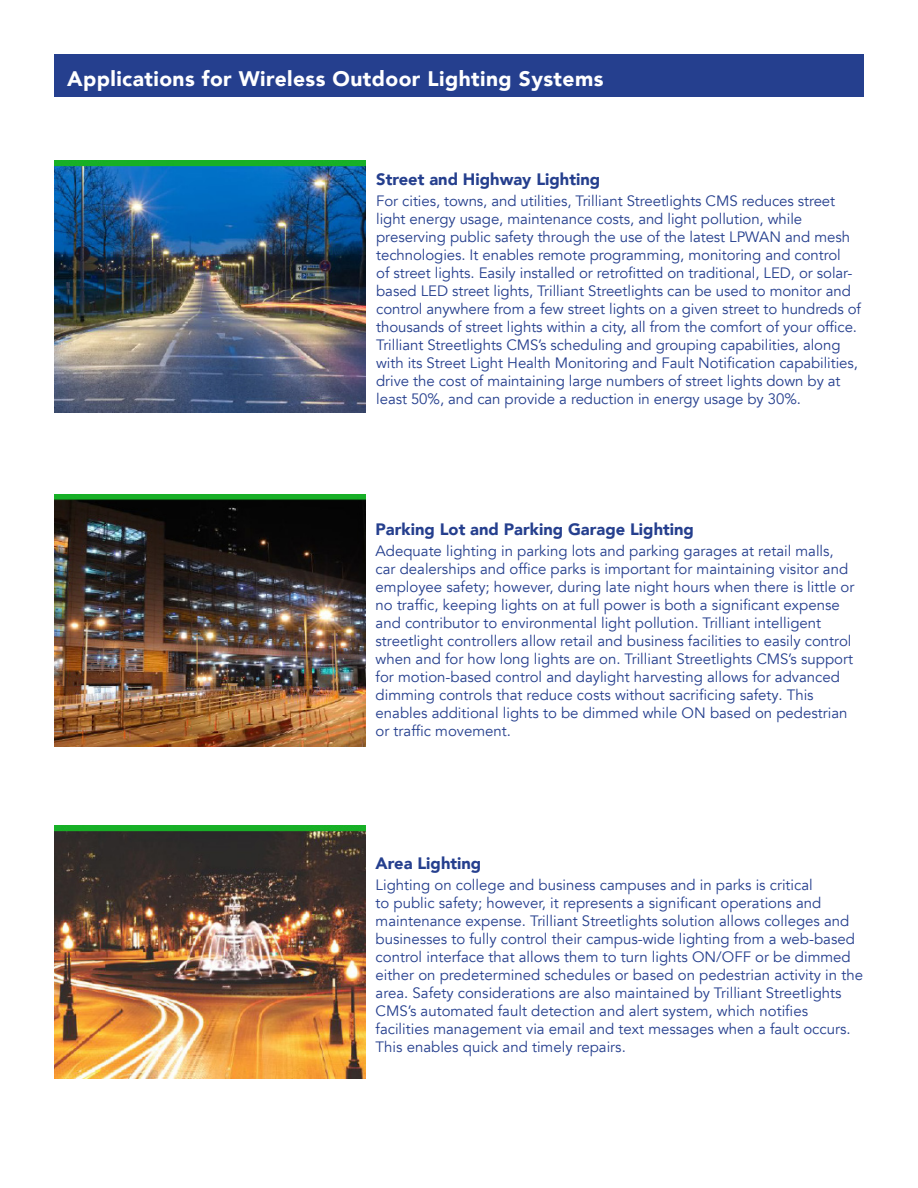
<style>
.page{position:relative;width:918px;height:1188px;background:#fff}
.page>*{position:absolute;margin:0;border:0;box-sizing:border-box;transform-origin:0 0}
.t1{font:900 21px "Avenir";letter-spacing:.02em;color:#fff}
.t2{font:900 16.5px "Avenir";color:#253f8e}
.t3{font:15px/18px "Avenir";color:#253f8e}
</style>
<div class="page">
<div style="left:54px;top:54px;width:810px;height:42px;background:#253f8e"></div>
<img style="left:54px;top:160px;width:311px;height:253px">
<img style="left:54px;top:494px;width:311px;height:253px">
<img style="left:54px;top:825px;width:311px;height:253px">
<p class="t1" style="left:67px;top:60px;width:538px">Applications for Wireless Outdoor Lighting Systems</p>
<p class="t2" style="left:376px;top:165px;width:225px">Street and Highway Lighting</p>
<p class="t3" style="left:376px;top:192px;width:486px">For cities, towns, and utilities, Trilliant Streetlights CMS reduces street light energy usage, maintenance costs, and light pollution, while preserving public safety through the use of the latest LPWAN and mesh technologies. It enables remote programming, monitoring and control<br>of street lights. Easily installed or retrofitted on traditional, LED, or solar&shy;based LED street lights, Trilliant Streetlights can be used to monitor and control anywhere from a few street lights on a given street to hundreds of thousands of street lights within a city, all from the comfort of your office.<br>Trilliant Streetlights CMS’s scheduling and grouping capabilities, along with its Street Light Health Monitoring and Fault Notification capabilities, drive the cost of maintaining large numbers of street lights down by at least 50%, and can provide a reduction in energy usage by 30%.</p>
<p class="t2" style="left:376px;top:515px;width:320px">Parking Lot and Parking Garage Lighting</p>
<p class="t3" style="left:376px;top:542px;width:480px">Adequate lighting in parking lots and parking garages at retail malls, car dealerships and office parks is important for maintaining visitor and employee safety; however, during late night hours when there is little or no traffic, keeping lights on at full power is both a significant expense and contributor to environmental light pollution. Trilliant intelligent streetlight controllers allow retail and business facilities to easily control when and for how long lights are on. Trilliant Streetlights CMS’s support for motion-based control and daylight harvesting allows for advanced dimming controls that reduce costs without sacrificing safety. This enables additional lights to be dimmed while ON based on pedestrian or traffic movement.</p>
<p class="t2" style="left:376px;top:849px;width:107px">Area Lighting</p>
<p class="t3" style="left:376px;top:876px;width:489px">Lighting on college and business campuses and in parks is critical<br>to public safety; however, it represents a significant operations and maintenance expense. Trilliant Streetlights solution allows colleges and businesses to fully control their campus-wide lighting from a web-based control interface that allows them to turn lights ON/OFF or be dimmed either on predetermined schedules or based on pedestrian activity in the area. Safety considerations are also maintained by Trilliant Streetlights CMS’s automated fault detection and alert system, which notifies facilities management via email and text messages when a fault occurs.<br>This enables quick and timely repairs.</p>
</div>
